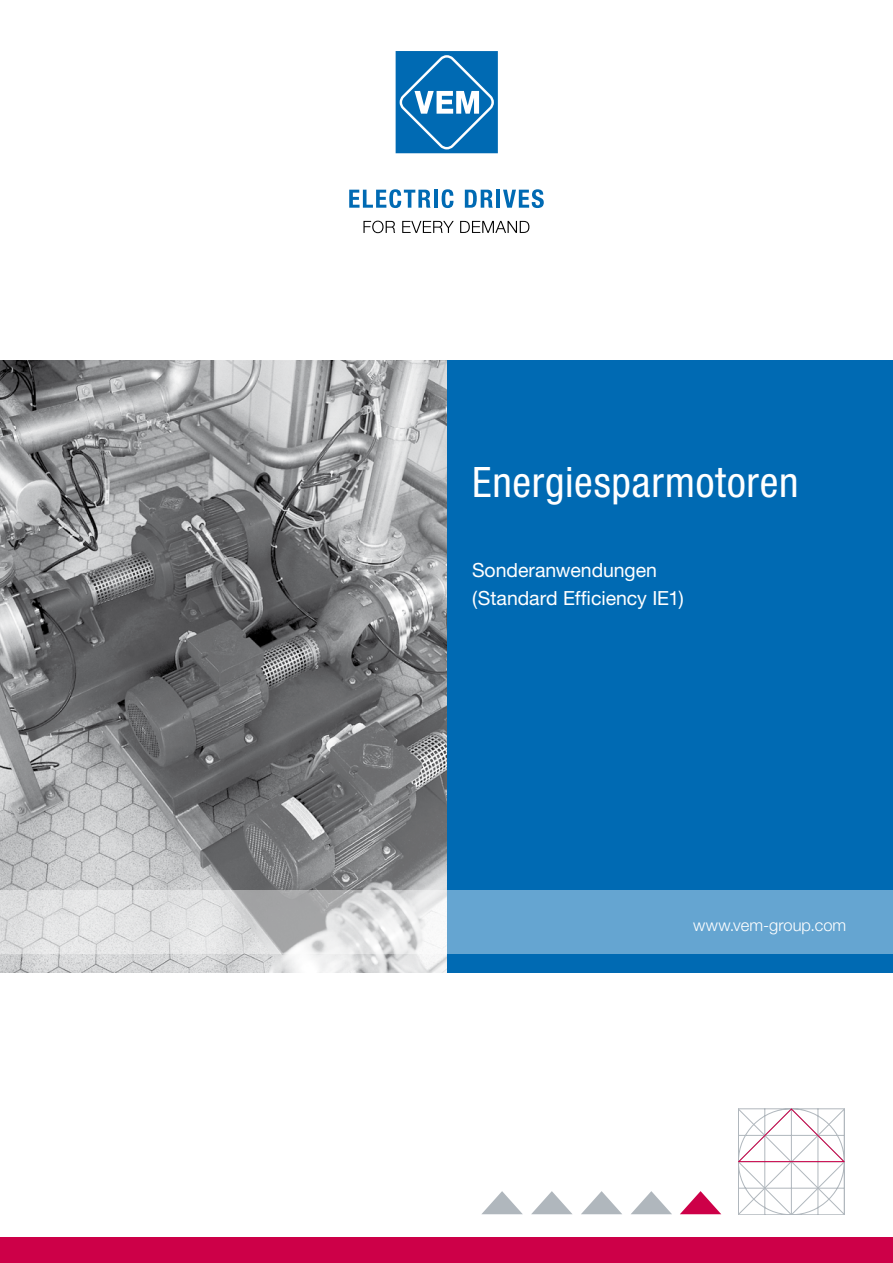
<style>
.page{position:relative;width:893px;height:1263px;background:#fff}
.page>*{position:absolute;margin:0;border:0;box-sizing:border-box;transform-origin:0 0}
.t1{font:condensed 42px "Helvetica Neue";letter-spacing:.02em;color:#fff}
.t2{font:19.5px/28.5px "Helvetica Neue";letter-spacing:-.005em;color:#fff}
.t3{font:300 16.5px "Helvetica Neue";letter-spacing:.005em;color:#fff}
</style>
<div class="page">
<div style="left:0;top:360px;width:893px;height:612px;background:#006ab3"></div>
<img style="left:0;top:360px;width:446px;height:612px">
<div style="left:0;top:1237px;width:893px;height:26px;background:#cd0048"></div>
<svg style="left:0;top:891px;width:893px;height:63px;background:#9fbfd5"></svg>
<svg style="left:738px;top:1108px;width:106px;height:107px"></svg>
<svg style="left:482px;top:1191px;width:41px;height:23px"></svg>
<svg style="left:531px;top:1191px;width:41px;height:23px"></svg>
<svg style="left:581px;top:1191px;width:41px;height:23px"></svg>
<svg style="left:631px;top:1191px;width:41px;height:23px"></svg>
<svg style="left:680px;top:1191px;width:41px;height:23px"></svg>
<div style="left:396px;top:51px;width:102px;height:102px;background:#006ab3"></div>
<svg style="left:400px;top:55px;width:94px;height:94px"></svg>
<svg style="left:349px;top:189px;width:82px;height:19px"></svg>
<hr style="left:434px;top:190px;width:4px;height:18px;background:#006ab3">
<svg style="left:442px;top:189px;width:11px;height:19px"></svg>
<svg style="left:465px;top:190px;width:28px;height:18px"></svg>
<hr style="left:496px;top:190px;width:4px;height:18px;background:#006ab3">
<svg style="left:503px;top:189px;width:41px;height:19px"></svg>
<svg style="left:363px;top:221px;width:32px;height:12px"></svg>
<svg style="left:402px;top:221px;width:52px;height:12px"></svg>
<svg style="left:460px;top:221px;width:69px;height:12px"></svg>
<h1 class="t1" style="left:472px;top:457px;width:328px">Energiesparmotoren</h1>
<p class="t2" style="left:472px;top:555px;width:213px">Sonderanwendungen (Standard Efficiency IE1)</p>
<p class="t3" style="left:693px;top:915px;width:155px">www.vem-group.com</p>
</div>
